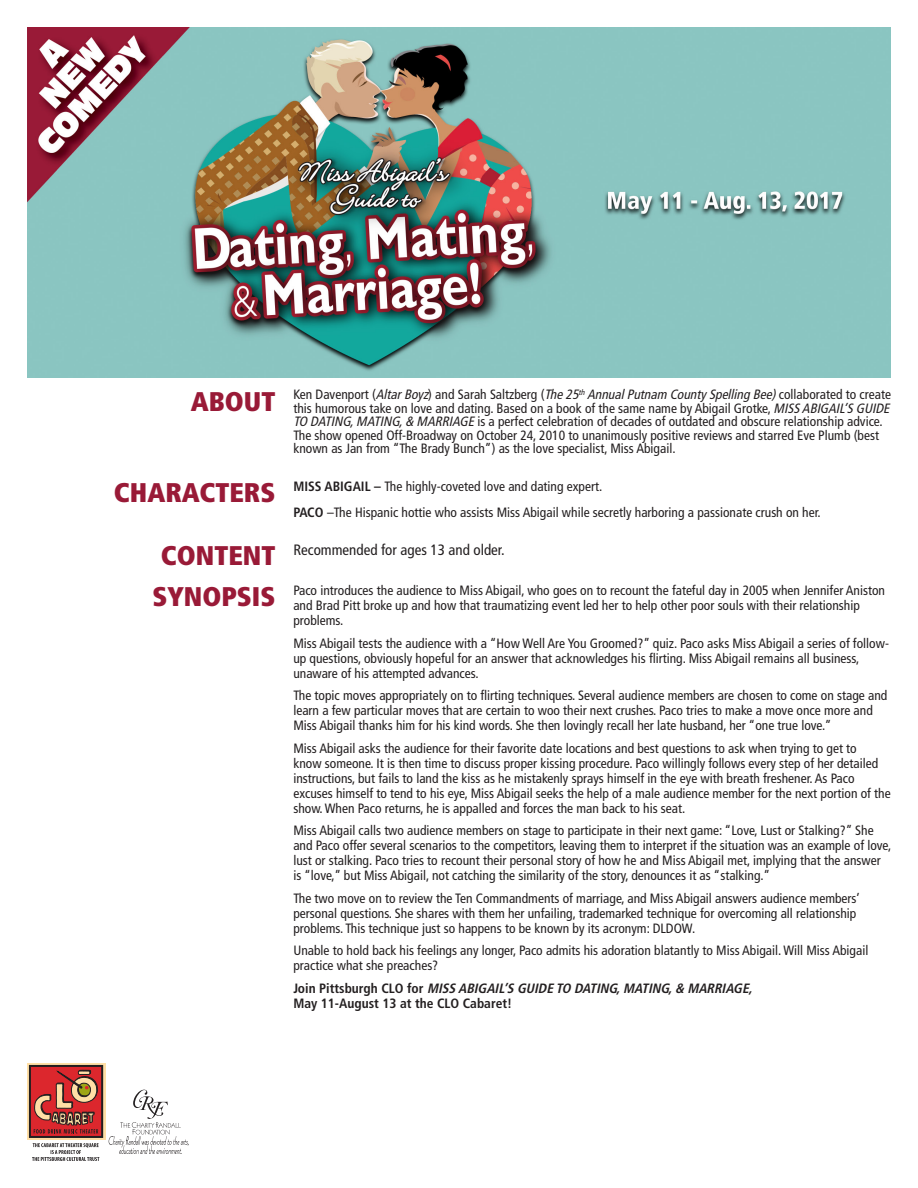
<style>
.page{position:relative;width:918px;height:1188px;background:#fff}
.page>*{position:absolute;margin:0;border:0;box-sizing:border-box;transform-origin:0 0}
.t1{font:900 condensed 27px "Frutiger";color:#991a37}
.t2{font:condensed 15px "Frutiger";color:#231f20}
.t3{font:condensed 13.5px/15px "Frutiger";color:#231f20}
.t4{font:700 condensed 13.5px/15px "Frutiger";color:#231f20}
.s1{font-style:italic}
.s2{font-weight:700}
</style>
<div class="page">
<img style="left:27px;top:27px;width:864px;height:351px">
<svg style="left:109px;top:1090px;width:80px;height:64px"></svg>
<div style="left:27px;top:1063px;width:78px;height:77px;background:linear-gradient(to bottom,#d8bd8e,#d8bd8e)"></div>
<div style="left:30px;top:1066px;width:72px;height:71px;background:#dc272d"></div>
<div style="left:29px;top:1065px;width:74px;height:73px;border:2px solid #231f20"></div>
<svg style="left:34px;top:1069px;width:64px;height:65px"></svg>
<svg style="left:32px;top:1143px;width:67px;height:18px"></svg>
<p class="t1" style="left:191px;top:385px;width:86px">ABOUT</p>
<p class="t3" style="left:293px;top:388px;width:601px;line-height:13.5px">Ken Davenport (<span class="s1">AltarBoyz</span>) and Sarah Saltzberg (<span class="s1">The25</span><sup>th</sup> <span class="s1">AnnualPutnam CountySpelling Bee)</span>collaborated to create this humorous take on love and dating. Based on a book of the same name by Abigail Grotke, <span class="s1">MISSABIGAIL’SGUIDE TO DATING,MATING,&amp; MARRIAGE</span>is a perfect celebration of decades of outdated and obscure relationship advice.<br>The show opened Off-Broadway on October 24, 2010 to unanimously positive reviews and starred Eve Plumb (best known as Jan from “The Brady Bunch”) as the love specialist, Miss Abigail.</p>
<p class="t3" style="left:293px;top:479px;width:310px"><span class="s2">MISS ABIGAIL –</span> The highly-coveted love and dating expert.</p>
<p class="t3" style="left:293px;top:504px;width:529px"><span class="s2">PACO</span> –The Hispanic hottie who assists Miss Abigail while secretly harboring a passionate crush on her.</p>
<p class="t2" style="left:293px;top:541px;width:213px">Recommended for ages 13 and older.</p>
<p class="t1" style="left:114px;top:476px;width:163px">CHARACTERS</p>
<p class="t1" style="left:161px;top:539px;width:116px">CONTENT</p>
<p class="t1" style="left:152px;top:581px;width:124px">SYNOPSIS</p>
<p class="t3" style="left:293px;top:583px;width:593px">Paco introduces the audience to Miss Abigail, who goes on to recount the fateful day in 2005 when Jennifer Aniston and Brad Pitt broke up and how that traumatizing event led her to help other poor souls with their relationship problems.</p>
<p class="t3" style="left:293px;top:636px;width:597px">Miss Abigail tests the audience with a “How Well Are You Groomed?” quiz. Paco asks Miss Abigail a series of follow&shy;up questions, obviously hopeful for an answer that acknowledges his flirting. Miss Abigail remains all business, unaware of his attempted advances.</p>
<p class="t3" style="left:293px;top:688px;width:595px">The topic moves appropriately on to flirting techniques. Several audience members are chosen to come on stage and learn a few particular moves that are certain to woo their next crushes. Paco tries to make a move once more and<br>Miss Abigail thanks him for his kind words. She then lovingly recall her late husband, her “one true love.”</p>
<p class="t3" style="left:293px;top:741px;width:599px">Miss Abigail asks the audience for their favorite date locations and best questions to ask when trying to get to<br>know someone. It is then time to discuss proper kissing procedure. Paco willingly follows every step of her detailed instructions, but fails to land the kiss as he mistakenly sprays himself in the eye with breath freshener. As Paco excuses himself to tend to his eye, Miss Abigail seeks the help of a male audience member for the next portion of the show. When Paco returns, he is appalled and forces the man back to his seat.</p>
<p class="t3" style="left:293px;top:823px;width:599px">Miss Abigail calls two audience members on stage to participate in their next game: “Love, Lust or Stalking?” She and Paco offer several scenarios to the competitors, leaving them to interpret if the situation was an example of love, lust or stalking. Paco tries to recount their personal story of how he and Miss Abigail met, implying that the answer is “love,” but Miss Abigail, not catching the similarity of the story, denounces it as “stalking.”</p>
<p class="t3" style="left:293px;top:891px;width:568px">The two move on to review the Ten Commandments of marriage, and Miss Abigail answers audience members’ personal questions. She shares with them her unfailing, trademarked technique for overcoming all relationship problems. This technique just so happens to be known by its acronym: DLDOW.</p>
<p class="t3" style="left:293px;top:943px;width:576px">Unable to hold back his feelings any longer, Paco admits his adoration blatantly to Miss Abigail. Will Miss Abigail practice what she preaches?</p>
<p class="t4" style="left:293px;top:980px;width:464px">J o i n P i t t s b u r g h C L O f o r <span class="s1">MISS ABIGAIL’S GUIDE TO DATING,MATING,&amp; MARRIAGE,<br></span>May 11-August 13 at the CLO Cabaret!</p>
</div>
